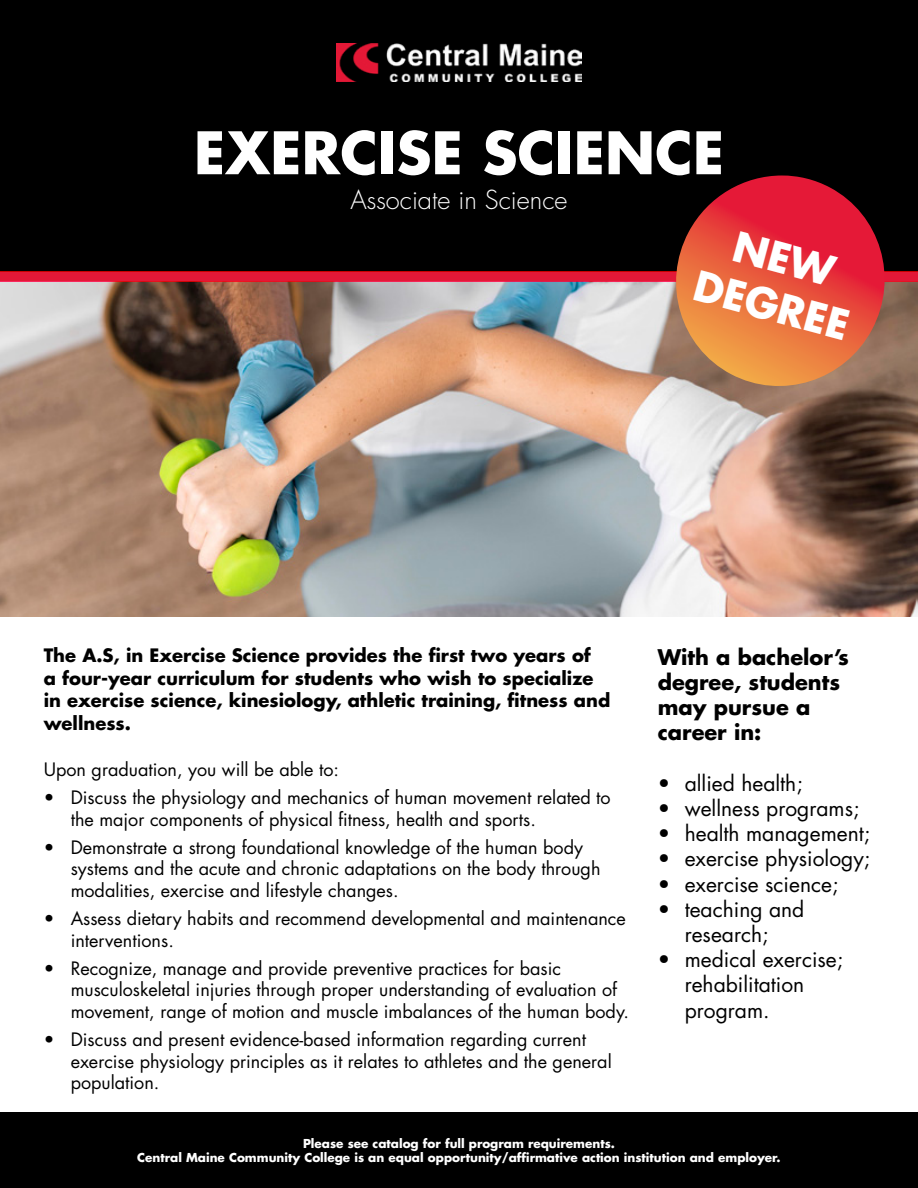
<style>
.page{position:relative;width:918px;height:1188px;background:#fff}
.page>*{position:absolute;margin:0;border:0;box-sizing:border-box;transform-origin:0 0}
.t1{font:700 57px "Futura LT";color:#fff}
.t2{font:700 40.5px/48.6px "Futura LT";color:#fff;text-align:center}
.t3{font:300 25.5px "Futura LT";color:#fff}
.t4{font:21px/25.2px "Futura LT";color:#000;text-align:center}
.t5{font:700 21px/25.2px "Futura LT";color:#000}
.t6{font:18px/21.6px "Futura LT";color:#000}
.t7{font:700 18px/22.5px "Futura LT";color:#000}
.t8{font:700 12px/14.4px "Futura LT";color:#fff;text-align:center}
</style>
<div class="page">
<div style="left:0;top:1112px;width:918px;height:76px;background:#000"></div>
<img style="left:0;top:282px;width:918px;height:335px">
<div style="left:0;top:0;width:918px;height:271px;background:#000"></div>
<img style="left:337px;top:43px;width:244px;height:39px">
<div style="left:0;top:271px;width:918px;height:11px;background:#e31837"></div>
<svg style="left:661px;top:175px;width:238px;height:226px"></svg>
<h1 class="t1" style="left:194px;top:115px;width:532px">EXERCISE SCIENCE</h1>
<h3 class="t3" style="left:350px;top:184px;width:219px">Associate in Science</h3>
<h2 class="t2" style="left:714px;top:214px;width:160px;rotate:15deg">NEW<br>DEGREE</h2>
<p class="t7" style="left:44px;top:644px;width:568px">The A.S, in Exercise Science provides the first two years of<br>a four-year curriculum for students who wish to specialize in exercise science, kinesiology, athletic training, fitness and wellness.</p>
<p class="t6" style="left:44px;top:759px;width:297px">Upon graduation, you will be able to:</p>
<p class="t6" style="left:71px;top:787px;width:542px;text-indent:-27px">• Discuss the physiology and mechanics of human movement related to the major components of physical fitness, health and sports.</p>
<p class="t6" style="left:71px;top:837px;width:531px;text-indent:-27px">• Demonstrate a strong foundational knowledge of the human body systems and the acute and chronic adaptations on the body through modalities, exercise and lifestyle changes.</p>
<p class="t6" style="left:71px;top:908px;width:557px;text-indent:-27px">• Assess dietary habits and recommend developmental and maintenance interventions.</p>
<p class="t6" style="left:71px;top:958px;width:560px;text-indent:-27px">• Recognize, manage and provide preventive practices for basic musculoskeletal injuries through proper understanding of evaluation of movement, range of motion and muscle imbalances of the human body.</p>
<p class="t6" style="left:71px;top:1029px;width:543px;text-indent:-27px">• Discuss and present evidence-based information regarding current exercise physiology principles as it relates to athletes and the general population.</p>
<p class="t5" style="left:658px;top:644px;width:193px">With a bachelor’s degree, students may pursue a career in:</p>
<p class="t4" style="left:658px;top:771px;width:147px">• allied health;</p>
<p class="t4" style="left:658px;top:796px;width:203px">• wellness programs;</p>
<p class="t4" style="left:658px;top:821px;width:214px">• health management;</p>
<p class="t4" style="left:658px;top:846px;width:214px">• exercise physiology;</p>
<p class="t4" style="left:658px;top:871px;width:182px">• exercise science;</p>
<p class="t4" style="left:658px;top:897px;width:148px">• teaching and research;</p>
<p class="t4" style="left:685px;top:947px;width:160px;text-align:left;text-indent:-27px">• medical exercise; rehabilitation program.</p>
<p class="t8" style="left:137px;top:1136px;width:645px">Please see catalog for full program requirements.<br>Central Maine Community College is an equal opportunity/affirmative action institution and employer.</p>
</div>
